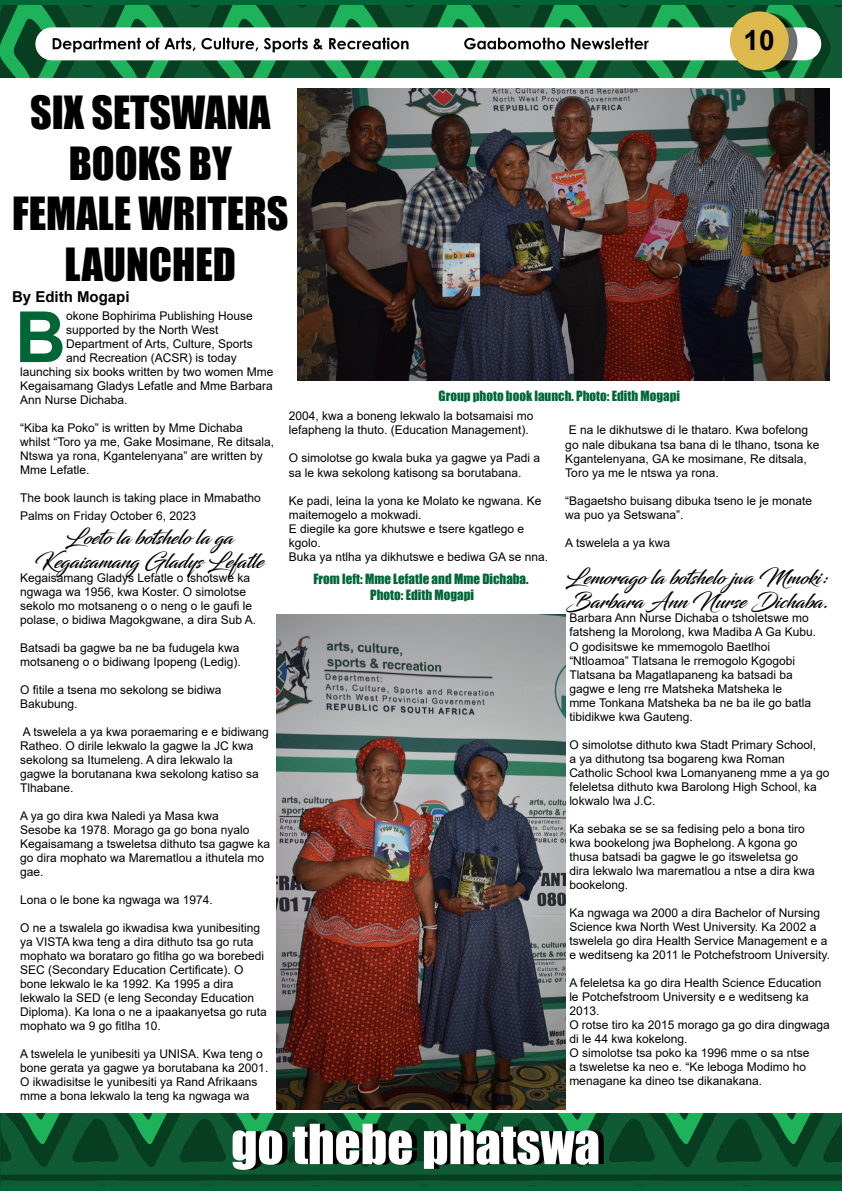
<style>
.page{position:relative;width:842px;height:1191px;background:#fff}
.page>*{position:absolute;margin:0;border:0;box-sizing:border-box;transform-origin:0 0}
.t1{font:700 70.7px "Arial";color:#006637}
.t2{font:42px/50.4px "Impact";color:#000;text-align:center}
.t3{font:700 28px "Arial";color:#000}
.t4{font:20px/24px "Blacksword";color:#000;text-align:center}
.t5{font:700 15px "Arial";color:#000}
.t6{font:13px/16px "Impact";color:#006637;text-align:center}
.t7{font:12px/14px "Arial";color:#000}
</style>
<div class="page">
<div style="left:0;top:0;width:842px;height:68px;background:#006637"></div>
<div style="left:0;top:1130px;width:842px;height:61px;background:#006637"></div>
<img style="left:0;top:5px;width:842px;height:73px">
<img style="left:0;top:1113px;width:842px;height:73px">
<img style="left:297px;top:89px;width:533px;height:291px">
<img style="left:277px;top:614px;width:288px;height:495px">
<h2 class="t2" style="left:12px;top:86px;width:278px">SIX SETSWANA<br>BOOKS BY<br>FEMALE WRITERS<br>LAUNCHED</h2>
<p class="t5" style="left:12px;top:286px;width:119px">By Edith Mogapi</p>
<h3 class="t3" style="left:744px;top:20px;width:33px">10</h3>
<h1 class="t1" style="left:15px;top:287px;width:53px">B</h1>
<p class="t7" style="left:66px;top:309px;width:188px">okone Bophirima Publishing House</p>
<p class="t7" style="left:66px;top:323px;width:154px">supported by the North West</p>
<p class="t7" style="left:66px;top:337px;width:188px">Department of Arts, Culture, Sports</p>
<p class="t7" style="left:66px;top:351px;width:172px">and Recreation (ACSR) is today</p>
<p class="t7" style="left:20px;top:365px;width:255px">launching six books written by two women Mme</p>
<p class="t7" style="left:20px;top:379px;width:254px">Kegaisamang Gladys Lefatle and Mme Barbara</p>
<p class="t7" style="left:20px;top:393px;width:109px">Ann Nurse Dichaba.</p>
<p class="t7" style="left:20px;top:421px;width:256px">“Kiba ka Poko” is written by Mme Dichaba whilst “Toro ya me, Gake Mosimane, Re ditsala, Ntswa ya rona, Kgantelenyana” are written by Mme Lefatle.</p>
<p class="t7" style="left:20px;top:491px;width:242px">The book launch is taking place in Mmabatho</p>
<p class="t7" style="left:20px;top:509px;width:178px">Palms on Friday October 6, 2023</p>
<h3 class="t4" style="left:35px;top:525px;width:230px">Loeto la botshelo la ga<br>Kegaisamang Gladys Lefatle</h3>
<p class="t7" style="left:20px;top:571px;width:238px">Kegaisamang Gladys Lefatle o tshotswe ka ngwaga wa 1956, kwa Koster. O simolotse sekolo mo motsaneng o o neng o le gaufi le polase, o bidiwa Magokgwane, a dira Sub A.</p>
<p class="t7" style="left:20px;top:641px;width:222px">Batsadi ba gagwe ba ne ba fudugela kwa motsaneng o o bidiwang Ipopeng (Ledig).</p>
<p class="t7" style="left:20px;top:683px;width:203px">O fitile a tsena mo sekolong se bidiwa<br>Bakubung.</p>
<p class="t7" style="left:20px;top:725px;width:250px">A tswelela a ya kwa poraemaring e e bidiwang Ratheo. O dirile lekwalo la gagwe la JC kwa sekolong sa Itumeleng. A dira lekwalo la gagwe la borutanana kwa sekolong katiso sa Tlhabane.</p>
<p class="t7" style="left:20px;top:809px;width:252px">A ya go dira kwa Naledi ya Masa kwa<br>Sesobe ka 1978. Morago ga go bona nyalo<br>Kegaisamang a tsweletsa dithuto tsa gagwe ka go dira mophato wa Marematlou a ithutela mo gae.</p>
<p class="t7" style="left:20px;top:893px;width:194px">Lona o le bone ka ngwaga wa 1974.</p>
<p class="t7" style="left:20px;top:921px;width:248px">O ne a tswalela go ikwadisa kwa yunibesiting ya VISTA kwa teng a dira dithuto tsa go ruta mophato wa borataro go fitlha go wa borebedi SEC (Secondary Education Certificate). O bone lekwalo le ka 1992. Ka 1995 a dira lekwalo la SED (e leng Seconday Education Diploma). Ka lona o ne a ipaakanyetsa go ruta mophato wa 9 go fitlha 10.</p>
<p class="t7" style="left:20px;top:1047px;width:250px">A tswelela le yunibesiti ya UNISA. Kwa teng o bone gerata ya gagwe ya borutabana ka 2001.<br>O ikwadisitse le yunibesiti ya Rand Afrikaans mme a bona lekwalo la teng ka ngwaga wa</p>
<p class="t6" style="left:439px;top:387px;width:243px">Group photo book launch. Photo: Edith Mogapi</p>
<p class="t7" style="left:289px;top:409px;width:246px">2004, kwa a boneng lekwalo la botsamaisi mo lefapheng la thuto. (Education Management).</p>
<p class="t7" style="left:289px;top:451px;width:253px">O simolotse go kwala buka ya gagwe ya Padi a sa le kwa sekolong katisong sa borutabana.</p>
<p class="t7" style="left:289px;top:493px;width:261px">Ke padi, leina la yona ke Molato ke ngwana. Ke maitemogelo a mokwadi.<br>E diegile ka gore khutswe e tsere kgatlego e kgolo.<br>Buka ya ntlha ya dikhutswe e bediwa GA se nna.</p>
<p class="t6" style="left:313px;top:571px;width:217px">From left: Mme Lefatle and Mme Dichaba.<br>Photo: Edith Mogapi</p>
<p class="t7" style="left:565px;top:423px;width:256px">E na le dikhutswe di le thataro. Kwa bofelong go nale dibukana tsa bana di le tlhano, tsona ke Kgantelenyana, GA ke mosimane, Re ditsala, Toro ya me le ntswa ya rona.</p>
<p class="t7" style="left:565px;top:493px;width:248px">“Bagaetsho buisang dibuka tseno le je monate wa puo ya Setswana”.</p>
<p class="t7" style="left:565px;top:535px;width:106px">A tswelela a ya kwa</p>
<h3 class="t4" style="left:565px;top:565px;width:266px;text-align:left">Lemorago la botshelo jwa Mmoki:<br>Barbara Ann Nurse Dichaba.</h3>
<p class="t7" style="left:569px;top:611px;width:248px">Barbara Ann Nurse Dichaba o tsholetswe mo fatsheng la Morolong, kwa Madiba A Ga Kubu.<br>O godisitswe ke mmemogolo Baetlhoi “Ntloamoa” Tlatsana le rremogolo Kgogobi Tlatsana ba Magatlapaneng ka batsadi ba gagwe e leng rre Matsheka Matsheka le<br>mme Tonkana Matsheka ba ne ba ile go batla tibidikwe kwa Gauteng.</p>
<p class="t7" style="left:569px;top:737px;width:262px">O simolotse dithuto kwa Stadt Primary School,<br>a ya dithutong tsa bogareng kwa Roman Catholic School kwa Lomanyaneng mme a ya go feleletsa dithuto kwa Barolong High School, ka lokwalo lwa J.C.</p>
<p class="t7" style="left:569px;top:821px;width:247px">Ka sebaka se se sa fedising pelo a bona tiro kwa bookelong jwa Bophelong. A kgona go thusa batsadi ba gagwe le go itsweletsa go dira lekwalo lwa marematlou a ntse a dira kwa bookelong.</p>
<p class="t7" style="left:569px;top:905px;width:262px">Ka ngwaga wa 2000 a dira Bachelor of Nursing Science kwa North West University. Ka 2002 a tswelela go dira Health Service Management e a e weditseng ka 2011 le Potchefstroom University.</p>
<p class="t7" style="left:569px;top:975px;width:262px">A feleletsa ka go dira Health Science Education le Potchefstroom University e e weditseng ka 2013.<br>O rotse tiro ka 2015 morago ga go dira dingwaga di le 44 kwa kokelong.<br>O simolotse tsa poko ka 1996 mme o sa ntse<br>a tsweletse ka neo e. “Ke leboga Modimo ho menagane ka dineo tse dikanakana.</p>
</div>
